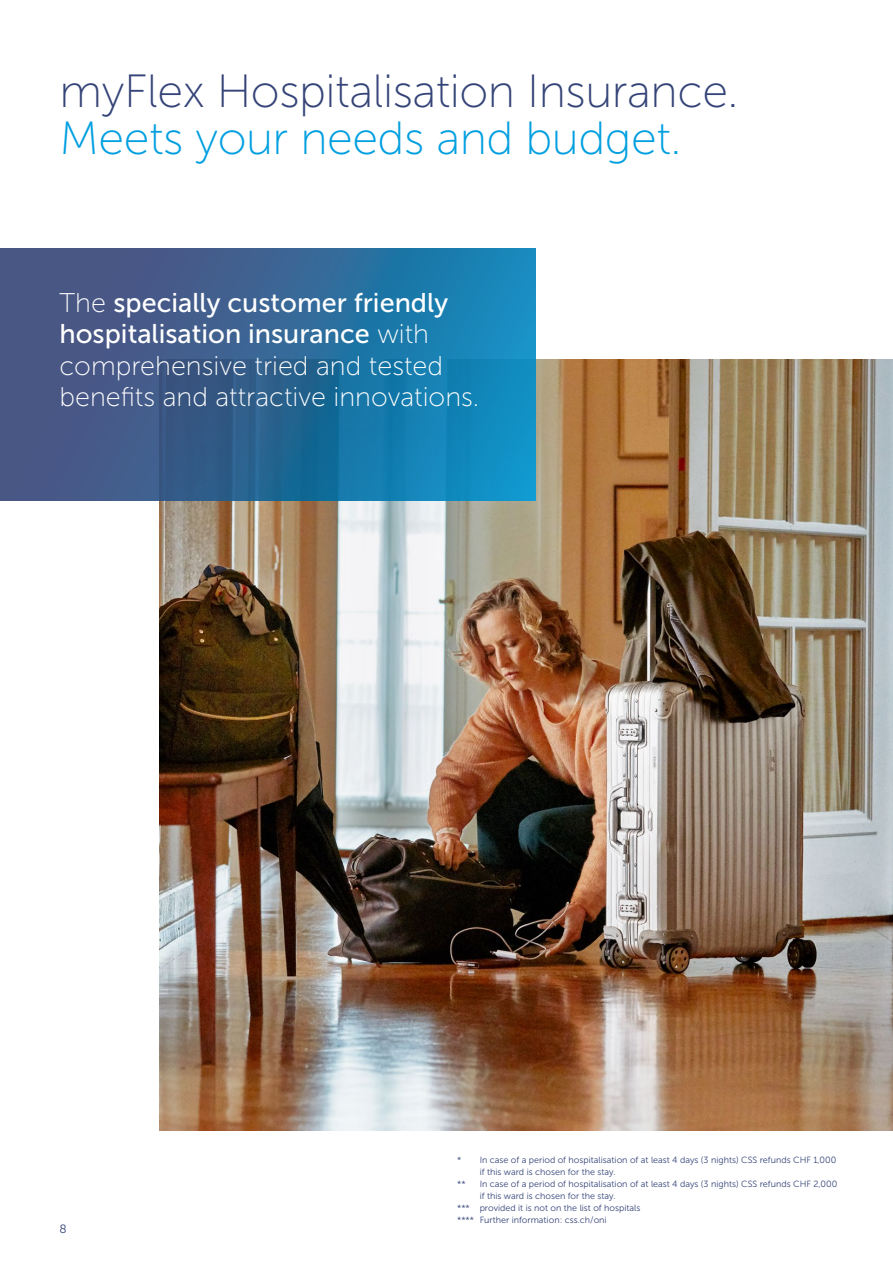
<style>
.page{position:relative;width:893px;height:1263px;background:#fff}
.page>*{position:absolute;margin:0;border:0;box-sizing:border-box;transform-origin:0 0}
.Headline_31pt{font:46.5px "Museo Sans 100";letter-spacing:-.01em;color:#354478}
.Headline_31pt-2{font:46.5px "Museo Sans 100";letter-spacing:-.01em;color:#009fe0}
.Leadtext_18pt{font:27px/31.5px "Museo Sans 100";color:#fff}
.t1{font:12px "Museo Sans 300";color:#354478}
.Legende_6pt{font:9px/12px "Museo Sans 300";color:#354478}
.s1{font-family:"Museo Sans 500"}
</style>
<div class="page">
<img style="left:159px;top:360px;width:734px;height:771px">
<svg style="left:0;top:249px;width:535px;height:252px;background:#2e6a99"></svg>
<p class="Headline_31pt" style="left:60px;top:66px;width:681px">myFlex Hospitalisation Insurance.</p>
<p class="Headline_31pt-2" style="left:60px;top:113px;width:623px">Meets your needs and budget.</p>
<p class="Leadtext_18pt" style="left:60px;top:287px;width:421px">The <span class="s1">specially customer friendly hospitalisation insurance</span> with comprehensive tried and tested benefits and attractive innovations.</p>
<h3 class="t1" style="left:60px;top:1222px;width:9px">8</h3>
<p class="Legende_6pt" style="left:480px;top:1154px;width:358px;text-indent:-23px">* In case of a period of hospitalisation of at least 4 days (3 nights) CSS refunds CHF 1,000 if this ward is chosen for the stay.</p>
<p class="Legende_6pt" style="left:457px;top:1178px;width:10px">**</p>
<p class="Legende_6pt" style="left:480px;top:1178px;width:359px">In case of a period of hospitalisation of at least 4 days (3 nights) CSS refunds CHF 2,000 if this ward is chosen for the stay.</p>
<p class="Legende_6pt" style="left:457px;top:1202px;width:185px">*** provided it is not on the list of hospitals</p>
<p class="Legende_6pt" style="left:457px;top:1214px;width:151px">**** Further information: css.ch/oni</p>
</div>
